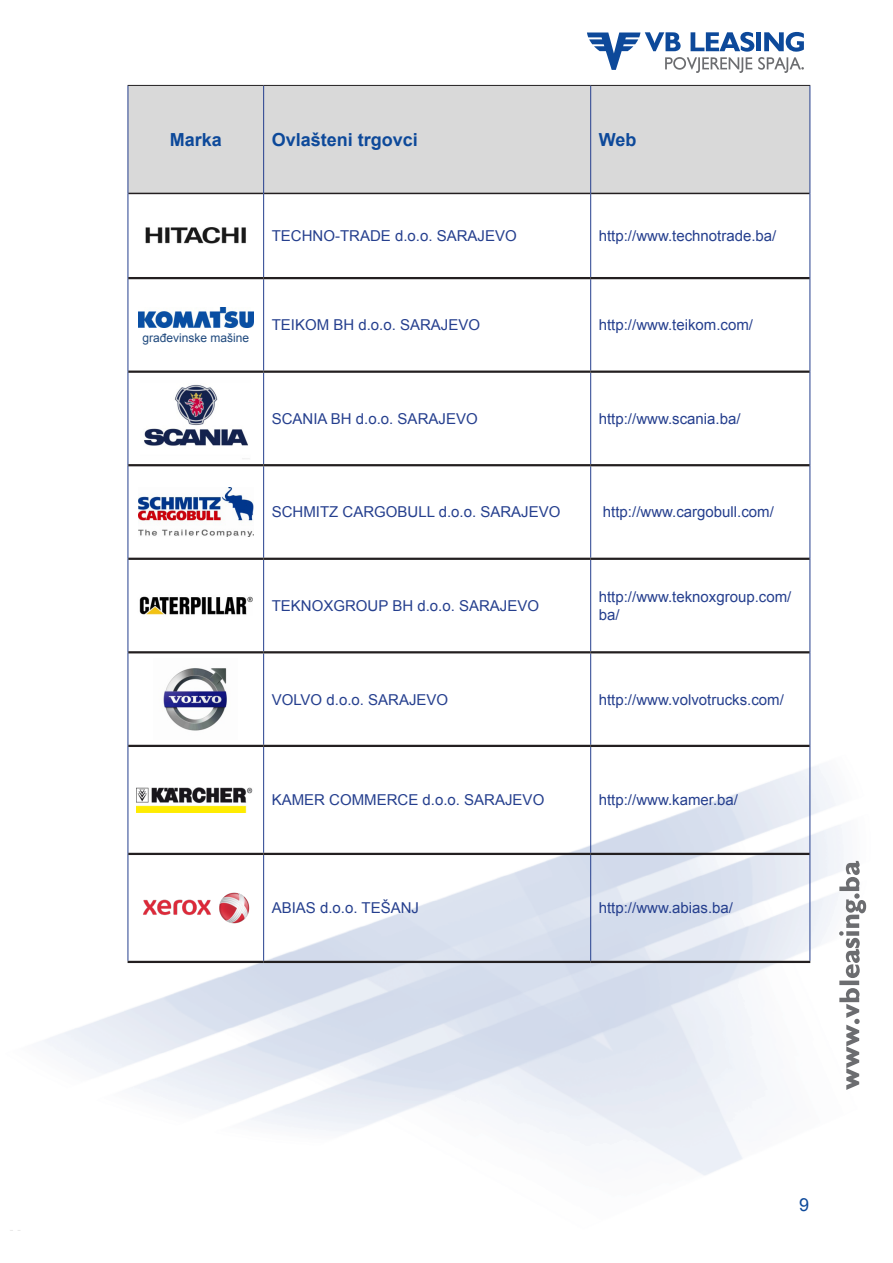
<style>
.page{position:relative;width:893px;height:1263px;background:#fff}
.page>*{position:absolute;margin:0;border:0;box-sizing:border-box;transform-origin:0 0}
.t1{font:700 18px "Arial";color:#0d499a}
.t2{font:18px "Arial";color:#0d499a}
.t3{font:15px/18px "Arial";color:#253f8e}
.t4{font:12px "Arial";color:#1f497d}
</style>
<div class="page">
<img style="left:44px;top:749px;width:823px;height:426px">
<svg style="left:587px;top:32px;width:217px;height:41px"></svg>
<svg style="left:839px;top:988px;width:21px;height:102px"></svg>
<div style="left:839px;top:980px;width:20px;height:5px;background:#6c6d70"></div>
<svg style="left:839px;top:861px;width:27px;height:117px"></svg>
<div style="left:129px;top:86px;width:680px;height:107px;background:#d9d9d9"></div>
<hr style="left:128px;top:85px;width:136px;height:1px;background:#231f20">
<hr style="left:264px;top:85px;width:327px;height:1px;background:#231f20">
<hr style="left:591px;top:85px;width:219px;height:1px;background:#231f20">
<hr style="left:128px;top:193px;width:135px;height:1px;background:#231f20">
<hr style="left:264px;top:193px;width:326px;height:1px;background:#231f20">
<hr style="left:591px;top:193px;width:218px;height:1px;background:#231f20">
<hr style="left:128px;top:193px;width:1px;height:85px;background:#253f8e">
<hr style="left:263px;top:193px;width:1px;height:84px;background:#253f8e">
<hr style="left:590px;top:193px;width:1px;height:84px;background:#253f8e">
<hr style="left:809px;top:193px;width:1px;height:85px;background:#253f8e">
<hr style="left:128px;top:86px;width:1px;height:107px;background:#253f8e">
<hr style="left:263px;top:86px;width:1px;height:107px;background:#253f8e">
<hr style="left:590px;top:86px;width:1px;height:107px;background:#253f8e">
<hr style="left:809px;top:86px;width:1px;height:107px;background:#253f8e">
<hr style="left:128px;top:278px;width:1px;height:94px;background:#253f8e">
<hr style="left:263px;top:279px;width:1px;height:91px;background:#253f8e">
<hr style="left:590px;top:279px;width:1px;height:91px;background:#253f8e">
<hr style="left:809px;top:278px;width:1px;height:94px;background:#253f8e">
<hr style="left:128px;top:372px;width:1px;height:93px;background:#253f8e">
<hr style="left:263px;top:373px;width:1px;height:91px;background:#253f8e">
<hr style="left:590px;top:373px;width:1px;height:91px;background:#253f8e">
<hr style="left:809px;top:372px;width:1px;height:93px;background:#253f8e">
<hr style="left:128px;top:465px;width:1px;height:94px;background:#253f8e">
<hr style="left:263px;top:466px;width:1px;height:92px;background:#253f8e">
<hr style="left:590px;top:466px;width:1px;height:92px;background:#253f8e">
<hr style="left:809px;top:465px;width:1px;height:94px;background:#253f8e">
<hr style="left:128px;top:559px;width:1px;height:93px;background:#253f8e">
<hr style="left:263px;top:560px;width:1px;height:91px;background:#253f8e">
<hr style="left:590px;top:560px;width:1px;height:91px;background:#253f8e">
<hr style="left:809px;top:559px;width:1px;height:93px;background:#253f8e">
<hr style="left:128px;top:652px;width:1px;height:94px;background:#253f8e">
<hr style="left:263px;top:653px;width:1px;height:92px;background:#253f8e">
<hr style="left:590px;top:653px;width:1px;height:92px;background:#253f8e">
<hr style="left:809px;top:652px;width:1px;height:94px;background:#253f8e">
<hr style="left:128px;top:746px;width:1px;height:108px;background:#253f8e">
<hr style="left:263px;top:747px;width:1px;height:106px;background:#253f8e">
<hr style="left:590px;top:747px;width:1px;height:106px;background:#253f8e">
<hr style="left:809px;top:746px;width:1px;height:108px;background:#253f8e">
<hr style="left:128px;top:854px;width:1px;height:107px;background:#253f8e">
<hr style="left:263px;top:855px;width:1px;height:106px;background:#253f8e">
<hr style="left:590px;top:855px;width:1px;height:106px;background:#253f8e">
<hr style="left:809px;top:854px;width:1px;height:107px;background:#253f8e">
<hr style="left:128px;top:277px;width:136px;height:2px;background:#231f20">
<hr style="left:264px;top:277px;width:327px;height:2px;background:#231f20">
<hr style="left:591px;top:277px;width:218px;height:2px;background:#231f20">
<hr style="left:128px;top:370px;width:136px;height:3px;background:#231f20">
<hr style="left:264px;top:370px;width:327px;height:3px;background:#231f20">
<hr style="left:591px;top:370px;width:218px;height:3px;background:#231f20">
<hr style="left:128px;top:464px;width:136px;height:2px;background:#231f20">
<hr style="left:264px;top:464px;width:327px;height:2px;background:#231f20">
<hr style="left:591px;top:464px;width:218px;height:2px;background:#231f20">
<hr style="left:128px;top:558px;width:136px;height:2px;background:#231f20">
<hr style="left:264px;top:558px;width:327px;height:2px;background:#231f20">
<hr style="left:591px;top:558px;width:218px;height:2px;background:#231f20">
<hr style="left:128px;top:651px;width:136px;height:2px;background:#231f20">
<hr style="left:264px;top:651px;width:327px;height:2px;background:#231f20">
<hr style="left:591px;top:651px;width:218px;height:2px;background:#231f20">
<hr style="left:128px;top:745px;width:136px;height:2px;background:#231f20">
<hr style="left:264px;top:745px;width:327px;height:2px;background:#231f20">
<hr style="left:591px;top:745px;width:218px;height:2px;background:#231f20">
<hr style="left:128px;top:853px;width:136px;height:2px;background:#231f20">
<hr style="left:264px;top:853px;width:327px;height:2px;background:#231f20">
<hr style="left:591px;top:853px;width:218px;height:2px;background:#231f20">
<hr style="left:128px;top:961px;width:136px;height:2px;background:#231f20">
<hr style="left:264px;top:961px;width:327px;height:2px;background:#231f20">
<hr style="left:591px;top:961px;width:219px;height:2px;background:#231f20">
<img style="left:145px;top:227px;width:101px;height:17px">
<img style="left:138px;top:308px;width:115px;height:19px">
<img style="left:144px;top:384px;width:106px;height:75px">
<img style="left:138px;top:488px;width:115px;height:48px">
<img style="left:139px;top:596px;width:114px;height:19px">
<img style="left:163px;top:668px;width:64px;height:63px">
<img style="left:136px;top:788px;width:119px;height:24px">
<img style="left:140px;top:891px;width:111px;height:34px">
<p class="t1" style="left:170px;top:127px;width:54px">Marka</p>
<p class="t1" style="left:272px;top:127px;width:148px">Ovlašteni trgovci</p>
<p class="t1" style="left:599px;top:127px;width:39px">Web</p>
<p class="t3" style="left:272px;top:227px;width:247px">TECHNO-TRADE d.o.o. SARAJEVO</p>
<p class="t3" style="left:599px;top:227px;width:179px">http://www.technotrade.ba/</p>
<p class="t4" style="left:142px;top:330px;width:108px">građevinske mašine</p>
<p class="t3" style="left:272px;top:316px;width:210px">TEIKOM BH d.o.o. SARAJEVO</p>
<p class="t3" style="left:599px;top:316px;width:156px">http://www.teikom.com/</p>
<p class="t3" style="left:272px;top:410px;width:207px">SCANIA BH d.o.o. SARAJEVO</p>
<p class="t3" style="left:599px;top:410px;width:143px">http://www.scania.ba/</p>
<p class="t3" style="left:272px;top:503px;width:290px">SCHMITZ CARGOBULL d.o.o. SARAJEVO</p>
<p class="t3" style="left:603px;top:503px;width:172px">http://www.cargobull.com/</p>
<p class="t3" style="left:272px;top:597px;width:269px">TEKNOXGROUP BH d.o.o. SARAJEVO</p>
<p class="t3" style="left:599px;top:588px;width:194px">http://www.teknoxgroup.com/ ba/</p>
<p class="t3" style="left:272px;top:690px;width:178px">VOLVO d.o.o. SARAJEVO</p>
<p class="t3" style="left:599px;top:690px;width:187px">http://www.volvotrucks.com/</p>
<p class="t3" style="left:272px;top:791px;width:274px">KAMER COMMERCE d.o.o. SARAJEVO</p>
<p class="t3" style="left:599px;top:791px;width:141px">http://www.kamer.ba/</p>
<p class="t3" style="left:272px;top:899px;width:149px">ABIAS d.o.o. TEŠANJ</p>
<p class="t3" style="left:599px;top:899px;width:136px">http://www.abias.ba/</p>
<p class="t2" style="left:799px;top:1193px;width:12px">9</p>
</div>
